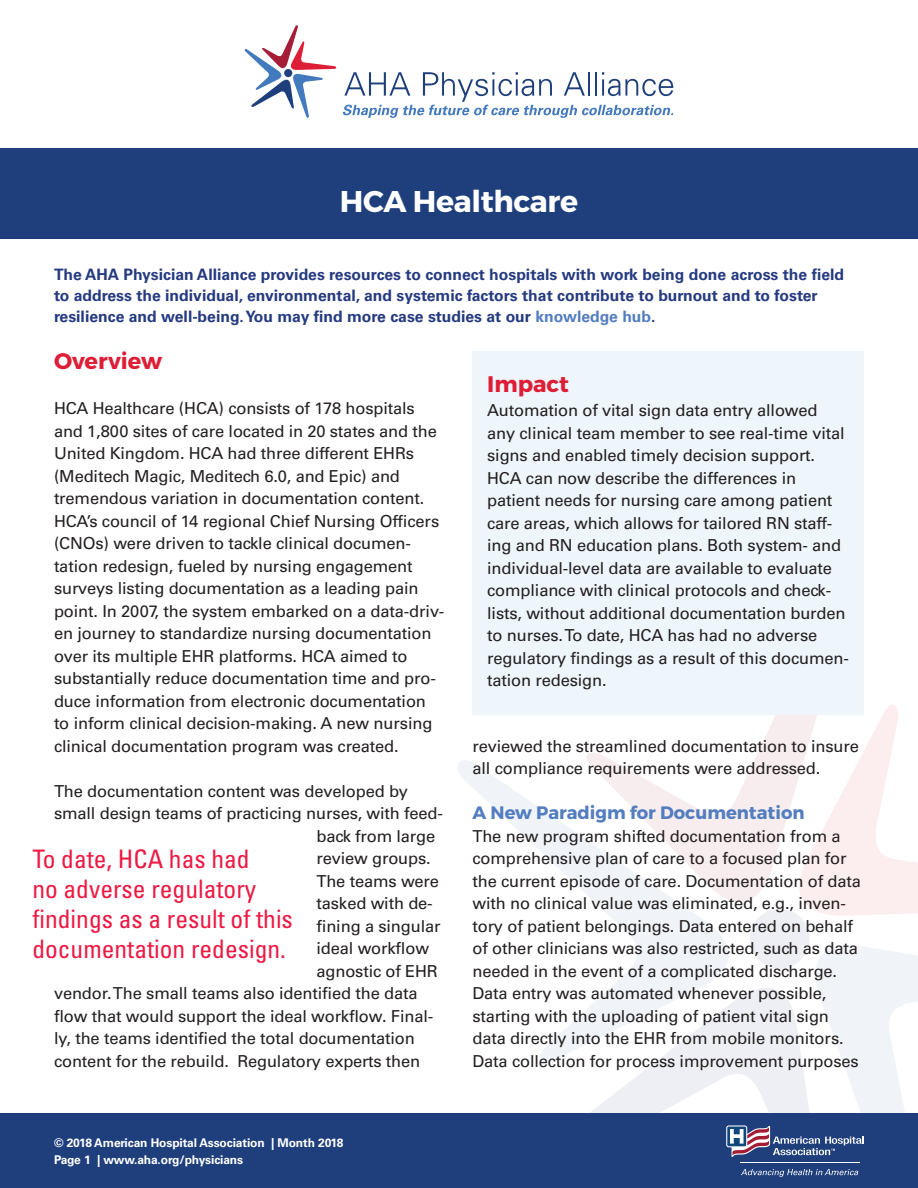
<style>
.page{position:relative;width:918px;height:1188px;background:#fff}
.page>*{position:absolute;margin:0;border:0;box-sizing:border-box;transform-origin:0 0}
.t1{font:700 30px "Montserrat";letter-spacing:-.01em;color:#fff}
.t2{font:condensed 25.5px/30px "Univers LT";color:#ed1943}
.t3{font:700 22.5px "Montserrat";color:#de1d36}
.t4{font:700 18px "Montserrat";color:#537dbf}
.t5{font:16.5px/22.5px "Univers LT Std";letter-spacing:-.01em;color:#231f20}
.t6{font:700 15.75px/21px "Univers LT Std";color:#253a80}
.t7{font:700 12px/16.5px "Univers LT Std";letter-spacing:-.01em;color:#fff}
.s1{color:#537dbf}
</style>
<div class="page">
<svg style="left:498px;top:1069px;width:228px;height:45px"></svg>
<svg style="left:856px;top:704px;width:62px;height:211px"></svg>
<svg style="left:745px;top:715px;width:111px;height:201px;fill:#fcedef"></svg>
<svg style="left:458px;top:753px;width:287px;height:316px"></svg>
<div style="left:750px;top:909px;width:60px;height:60px;background:#edeff4;border-radius:50%"></div>
<div style="left:0;top:148px;width:918px;height:90px;background:#1f3f7c"></div>
<div style="left:0;top:1114px;width:918px;height:74px;background:#1f3f7c"></div>
<svg style="left:726px;top:938px;width:192px;height:239px"></svg>
<div style="left:472px;top:351px;width:392px;height:364px;background:#eef5fb"></div>
<svg style="left:244px;top:25px;width:429px;height:93px"></svg>
<h1 class="t1" style="left:340px;top:182px;width:240px">HCA Healthcare</h1>
<p class="t6" style="left:54px;top:264px;width:792px">The AHA Physician Alliance provides resources to connect hospitals with work being done across the field to address the individual, environmental, and systemic factors that contribute to burnout and to foster resilience and well-being. You may find more case studies at our <span class="s1">knowledge hub</span>.</p>
<h3 class="t3" style="left:54px;top:347px;width:110px">Overview</h3>
<p class="t5" style="left:54px;top:397px;width:392px">HCA Healthcare (HCA) consists of 178 hospitals and 1,800 sites of care located in 20 states and the United Kingdom. HCA had three different EHRs (Meditech Magic, Meditech 6.0, and Epic) and tremendous variation in documentation content.<br>HCA’s council of 14 regional Chief Nursing Officers (CNOs) were driven to tackle clinical documen&shy;tation redesign, fueled by nursing engagement surveys listing documentation as a leading pain point. In 2007, the system embarked on a data-driv&shy;en journey to standardize nursing documentation over its multiple EHR platforms. HCA aimed to substantially reduce documentation time and pro&shy;duce information from electronic documentation to inform clinical decision-making. A new nursing clinical documentation program was created.</p>
<p class="t5" style="left:54px;top:780px;width:356px">The documentation content was developed by</p>
<p class="t5" style="left:54px;top:802px;width:391px">small design teams of practicing nurses, with feed-</p>
<p class="t5" style="left:316px;top:825px;width:120px">back from large</p>
<p class="t5" style="left:316px;top:847px;width:116px">review groups.</p>
<p class="t5" style="left:316px;top:870px;width:124px">The teams were</p>
<p class="t5" style="left:316px;top:892px;width:118px">tasked with de-</p>
<p class="t5" style="left:316px;top:915px;width:126px">fining a singular</p>
<p class="t5" style="left:316px;top:937px;width:114px">ideal workflow</p>
<p class="t5" style="left:316px;top:960px;width:123px">agnostic of EHR</p>
<p class="t5" style="left:54px;top:982px;width:365px">vendor. The small teams also identified the data</p>
<p class="t5" style="left:54px;top:1005px;width:381px">flow that would support the ideal workflow. Final-</p>
<p class="t5" style="left:54px;top:1027px;width:362px">ly, the teams identified the total documentation</p>
<p class="t5" style="left:54px;top:1050px;width:368px">content for the rebuild. Regulatory experts then</p>
<h2 class="t2" style="left:32px;top:844px;width:262px">To date, HCA has had<br>no adverse regulatory findings as a result of this documentation redesign.</h2>
<p class="t7" style="left:54px;top:1135px;width:291px">© 2018 American Hospital Association | Month 2018<br>Page 1 | www.aha.org/physicians</p>
<h3 class="t3" style="left:487px;top:370px;width:83px">Impact</h3>
<p class="t5" style="left:487px;top:399px;width:363px">Automation of vital sign data entry allowed any clinical team member to see real-time vital signs and enabled timely decision support.<br>HCA can now describe the differences in patient needs for nursing care among patient care areas, which allows for tailored RN staff&shy;ing and RN education plans. Both system- and individual-level data are available to evaluate compliance with clinical protocols and check&shy;lists, without additional documentation burden to nurses.To date, HCA has had no adverse regulatory findings as a result of this documen&shy;tation redesign.</p>
<p class="t5" style="left:473px;top:735px;width:388px">reviewed the streamlined documentation to insure all compliance requirements were addressed.</p>
<p class="t4" style="left:472px;top:801px;width:334px">A New Paradigm for Documentation</p>
<p class="t5" style="left:472px;top:824px;width:390px">The new program shifted documentation from a comprehensive plan of care to a focused plan for the current episode of care. Documentation of data with no clinical value was eliminated, e.g., inven&shy;tory of patient belongings. Data entered on behalf of other clinicians was also restricted, such as data needed in the event of a complicated discharge.<br>Data entry was automated whenever possible, starting with the uploading of patient vital sign data directly into the EHR from mobile monitors.<br>Data collection for process improvement purposes</p>
</div>
